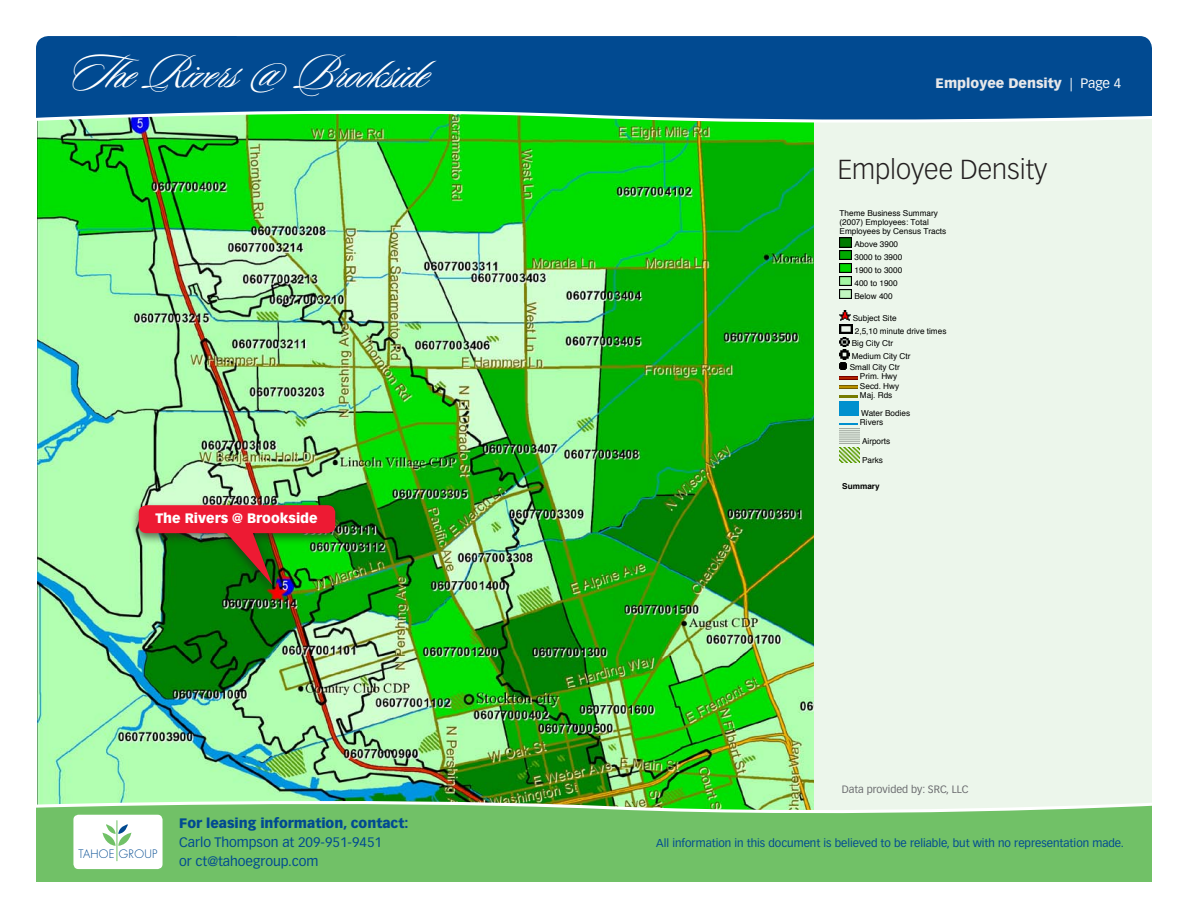
<style>
.page{position:relative;width:1188px;height:918px;background:#fff}
.page>*{position:absolute;margin:0;border:0;box-sizing:border-box;transform-origin:0 0}
.t1{font:49.65px "Sloop Script One";letter-spacing:-.01em;color:#fff}
.t2{font:300 27px "Vectora LH";color:#231f20}
.t3{font:13.5px/18.8px "Vectora LH";color:#014a91}
.t4{font:900 13.5px "Vectora LH";color:#014a91}
.t5{font:900 13.5px "Vectora LH";color:#e6e7e9}
.t6{font:900 13.5px "Vectora LH";color:#fff}
.t7{font:300 11.4px "Futura";letter-spacing:.025em;color:#014a91}
.t8{font:11.25px "Vectora LH";color:#014a91}
.t9{font:10.5px "Vectora LH";color:#6c6d70}
.t10{font:8.25px/9.1px "Helvetica";color:#000}
.t11{font:700 8.25px "Helvetica";color:#000}
.s1{font-weight:400;color:#fbfbfb}
</style>
<div class="page">
<div style="left:808px;top:102px;width:344px;height:780px;background:#ecf6eb"></div>
<img style="left:37px;top:126px;width:777px;height:671px">
<svg style="left:840px;top:238px;width:12px;height:60px"></svg>
<svg style="left:840px;top:310px;width:12px;height:60px"></svg>
<img style="left:840px;top:376px;width:17px;height:3px">
<img style="left:840px;top:385px;width:17px;height:3px">
<svg style="left:840px;top:396px;width:17px;height:2px"></svg>
<img style="left:840px;top:401px;width:18px;height:15px">
<svg style="left:840px;top:424px;width:17px;height:1px"></svg>
<img style="left:840px;top:447px;width:19px;height:16px">
<div style="left:130px;top:501px;width:220px;height:103px;background:#231f20;opacity:.6"></div>
<img style="left:139px;top:505px;width:196px;height:80px">
<svg style="left:36px;top:84px;width:1116px;height:42px;background:#21728d"></svg>
<div style="left:237px;top:36px;width:915px;height:48px;background:#014a91"></div>
<div style="left:36px;top:36px;width:201px;height:48px;background:#014a91"></div>
<svg style="left:36px;top:797px;width:1116px;height:44px;background:#83c97a"></svg>
<div style="left:36px;top:841px;width:1116px;height:41px;background:#71c167"></div>
<div style="left:73px;top:815px;width:90px;height:54px;background:#fff;border-radius:5px"></div>
<svg style="left:102px;top:824px;width:29px;height:22px"></svg>
<hr style="left:117px;top:821px;width:1px;height:40px;background:#71c167">
<h1 class="t1" style="left:70px;top:47px;width:360px">The Rivers @ Brookside</h1>
<h3 class="t6" style="left:155px;top:510px;width:164px">The Rivers @ Brookside</h3>
<h3 class="t5" style="left:936px;top:75px;width:187px">Employee Density <span class="s1">| Page 4</span></h3>
<h2 class="t2" style="left:838px;top:154px;width:211px">Employee Density</h2>
<p class="t10" style="left:840px;top:209px;width:108px">Theme Business Summary (2007) Employees: Total<br>Employees by Census Tracts</p>
<p class="t10" style="left:854px;top:238px;width:49px;line-height:12.9px">Above 3900<br>3000 to 3900<br>1900 to 3000<br>400 to 1900<br>Below 400</p>
<p class="t10" style="left:853px;top:314px;width:45px">Subject Site</p>
<p class="t10" style="left:855px;top:326px;width:93px">2,5,10 minute drive times</p>
<p class="t10" style="left:852px;top:339px;width:43px">Big City Ctr</p>
<p class="t10" style="left:852px;top:352px;width:60px">Medium City Ctr</p>
<p class="t10" style="left:860px;top:363px;width:41px;text-indent:-10px">Small City Ctr<br>Prim. Hwy<br>Secd. Hwy<br>Maj. Rds</p>
<p class="t10" style="left:860px;top:409px;width:52px">Water Bodies<br>Rivers</p>
<p class="t10" style="left:862px;top:437px;width:30px">Airports</p>
<p class="t10" style="left:862px;top:456px;width:22px">Parks</p>
<p class="t11" style="left:842px;top:479px;width:39px">Summary</p>
<p class="t9" style="left:842px;top:783px;width:128px">Data provided by: SRC, LLC</p>
<h3 class="t7" style="left:78px;top:847px;width:81px">TAHOE GROUP</h3>
<h3 class="t4" style="left:179px;top:815px;width:231px">For leasing information, contact:</h3>
<h3 class="t3" style="left:179px;top:833px;width:205px">Carlo Thompson at 209-951-9451 or ct@tahoegroup.com</h3>
<h3 class="t8" style="left:656px;top:836px;width:469px">All information in this document is believed to be reliable, but with no representation made.</h3>
</div>
